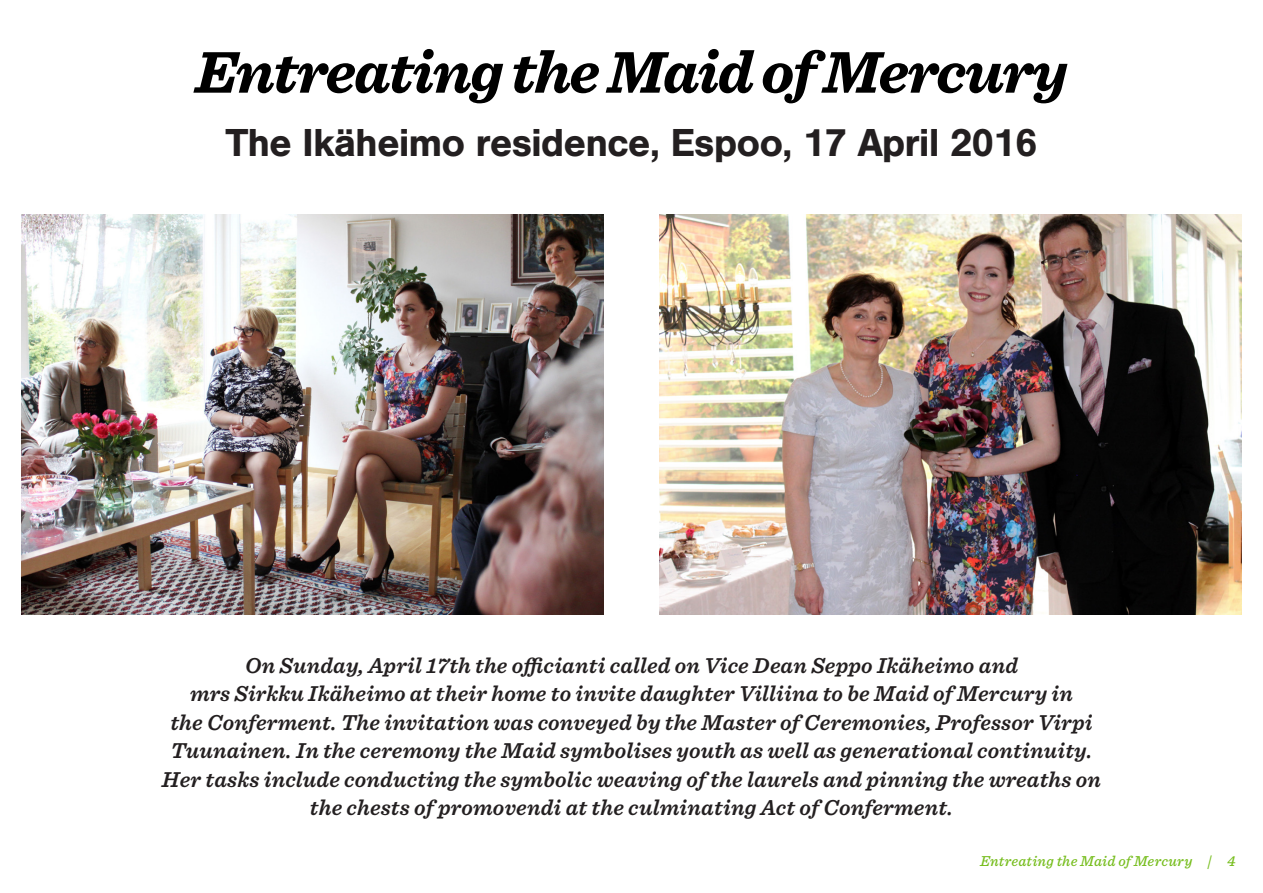
<style>
.page{position:relative;width:1263px;height:893px;background:#fff}
.page>*{position:absolute;margin:0;border:0;box-sizing:border-box;transform-origin:0 0}
.PÄÄOTSIKKO{font:italic 700 61.5px "Sentinel";letter-spacing:-.025em;color:#000}
.AIKA_JA_PAIKKA{font:700 40.5px "Nimbus San";letter-spacing:-.025em;color:#231f20}
.INGRESSI{font:italic 600 22.5px/28.5px "Sentinel";letter-spacing:.01em;color:#231f20;text-align:center}
.t1{font:italic 500 15px "Sentinel";letter-spacing:.005em;color:#78be20}
</style>
<div class="page">
<img style="left:21px;top:214px;width:583px;height:400px">
<img style="left:659px;top:214px;width:583px;height:400px">
<p class="PÄÄOTSIKKO" style="left:195px;top:24px;width:874px">Entreating the Maid of Mercury</p>
<p class="AIKA_JA_PAIKKA" style="left:226px;top:120px;width:813px">The Ikäheimo residence, Espoo, 17 April 2016</p>
<p class="INGRESSI" style="left:162px;top:650px;width:940px">On Sunday, April 17th the officianti called on Vice Dean Seppo Ikäheimo and<br>mrs Sirkku Ikäheimo at their home to invite daughter Villiina to be Maid of Mercury in<br>the Conferment. The invitation was conveyed by the Master of Ceremonies, Professor Virpi Tuunainen. In the ceremony the Maid symbolises youth as well as generational continuity.<br>Her tasks include conducting the symbolic weaving of the laurels and pinning the wreaths on the chests of promovendi at the culminating Act of Conferment.</p>
<p class="t1" style="left:980px;top:850px;width:257px">Entreating the Maid of Mercury | 4</p>
</div>
